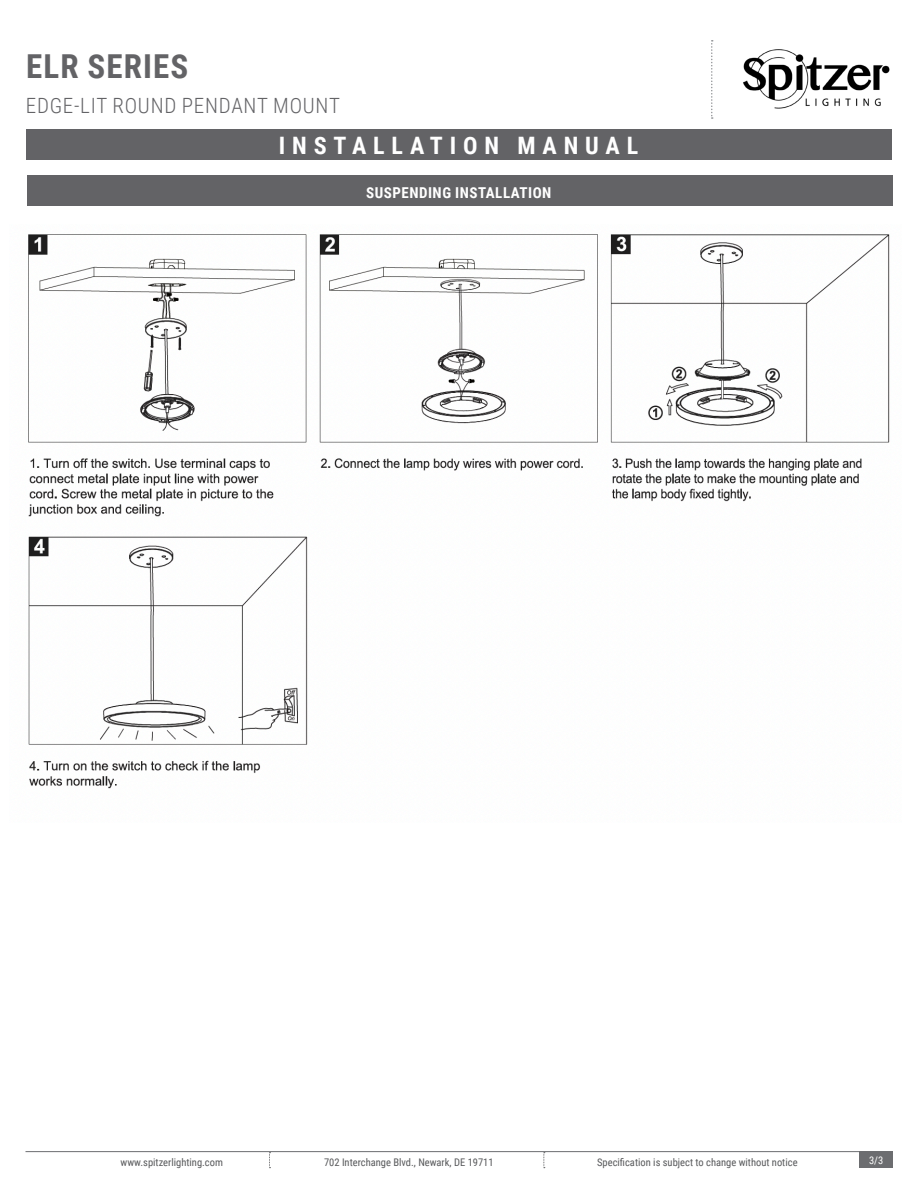
<style>
.page{position:relative;width:918px;height:1188px;background:#fff}
.page>*{position:absolute;margin:0;border:0;box-sizing:border-box;transform-origin:0 0}
.t1{font:700 33px "Roboto Condensed";letter-spacing:.035em;color:#636366}
.t2{font:700 24px "Roboto Condensed";letter-spacing:.285em;color:#fff}
.t3{font:300 21px "Roboto Condensed";letter-spacing:.035em;color:#636366}
.t4{font:700 15px "Roboto Condensed";letter-spacing:.035em;color:#fff}
.t5{font:10.5px "Roboto Condensed";color:#57585a}
.t6{font:10.5px "Roboto Condensed";color:#fff}
</style>
<div class="page">
<img style="left:743px;top:49px;width:147px;height:60px">
<svg style="left:711px;top:40px;width:2px;height:79px"></svg>
<div style="left:26px;top:129px;width:866px;height:31px;background:#636366"></div>
<div style="left:27px;top:175px;width:865px;height:31px;background:#636366"></div>
<hr style="left:26px;top:1151px;width:866px;height:1px;background:#6c6d70">
<div style="left:859px;top:1151px;width:33px;height:17px;background:#6c6d70"></div>
<svg style="left:269px;top:1152px;width:2px;height:16px"></svg>
<svg style="left:544px;top:1152px;width:1px;height:16px"></svg>
<img style="left:28px;top:234px;width:862px;height:555px">
<p class="t1" style="left:26px;top:43px;width:164px">ELR SERIES</p>
<p class="t3" style="left:26px;top:91px;width:316px">EDGE-LIT ROUND PENDANT MOUNT</p>
<p class="t2" style="left:279px;top:128px;width:361px">INSTALLATION MANUAL</p>
<p class="t4" style="left:366px;top:182px;width:187px">SUSPENDING INSTALLATION</p>
<p class="t5" style="left:121px;top:1155px;width:104px">www.spitzerlighting.com</p>
<p class="t5" style="left:324px;top:1155px;width:171px">702 Interchange Blvd., Newark, DE 19711</p>
<p class="t5" style="left:597px;top:1155px;width:202px">Specification is subject to change without notice</p>
<p class="t6" style="left:869px;top:1153px;width:16px">3/3</p>
</div>
